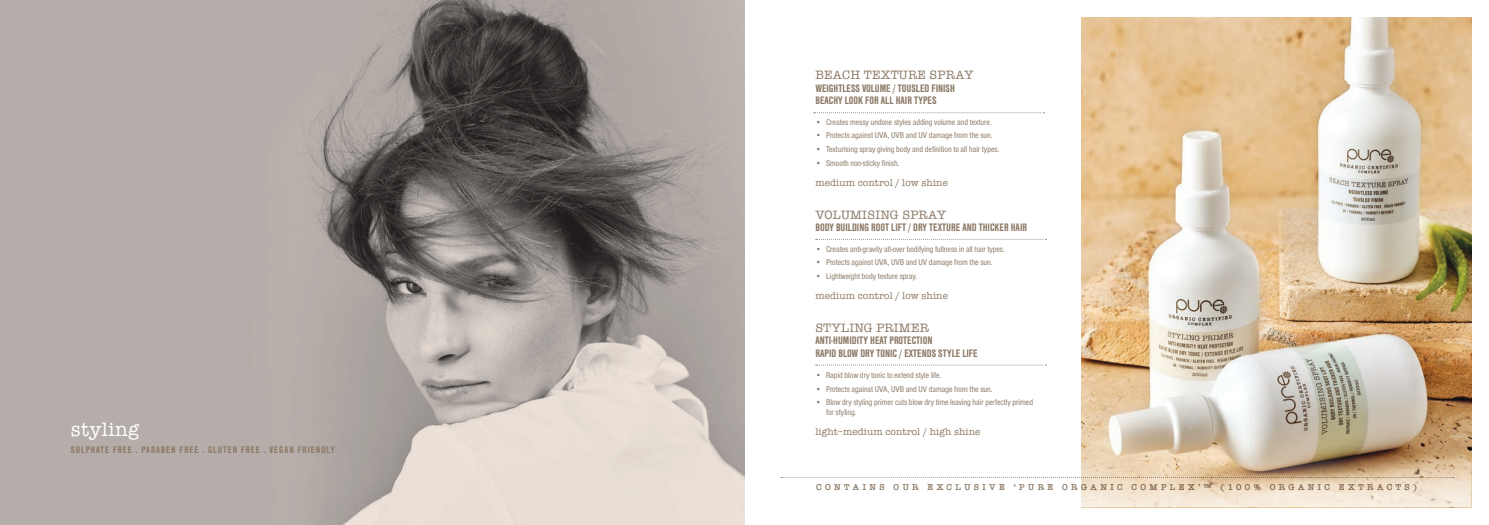
<style>
.page{position:relative;width:1489px;height:525px;background:#fff}
.page>*{position:absolute;margin:0;border:0;box-sizing:border-box;transform-origin:0 0}
.t1{font:20px "American Typewriter";letter-spacing:.02em;color:#fff}
.t2{font:12.5px "American Typewriter";letter-spacing:.02em;color:#8b7865}
.t3{font:700 condensed 11.25px "Nimbus Sans T";color:#8b7865}
.t4{font:10px "American Typewriter";letter-spacing:.01em;color:#8b7865}
.t5{font:700 condensed 10px "Nimbus Sans T";letter-spacing:.1em;color:#8b7865}
.t6{font:condensed 8.75px/10px "Nimbus Sans T";color:#8b7865}
.t7{font:600 8.75px "American Typewriter";letter-spacing:.38em;color:#8b7865}
</style>
<div class="page">
<img style="left:0;top:0;width:744px;height:524px">
<img style="left:1081px;top:18px;width:389px;height:379px">
<svg style="left:1081px;top:397px;width:389px;height:110px;background:#d3c1a9"></svg>
<svg style="left:813px;top:112px;width:231px;height:1px"></svg>
<svg style="left:815px;top:239px;width:231px;height:1px"></svg>
<svg style="left:815px;top:364px;width:231px;height:1px"></svg>
<svg style="left:781px;top:477px;width:672px;height:1px"></svg>
<p class="t1" style="left:71px;top:414px;width:70px">styling</p>
<p class="t5" style="left:71px;top:444px;width:265px">SULPHATE FREE . PARABEN FREE . GLUTEN FREE . VEGAN FRIENDLY</p>
<p class="t2" style="left:815px;top:65px;width:159px">BEACH TEXTURE SPRAY</p>
<p class="t3" style="left:815px;top:81px;width:141px">WEIGHTLESS VOLUME / TOUSLED FINISH</p>
<p class="t3" style="left:815px;top:94px;width:123px">BEACHY LOOK FOR ALL HAIR TYPES</p>
<p class="t6" style="left:815px;top:117px;width:178px">• Creates messy undone styles adding volume and texture.</p>
<p class="t6" style="left:815px;top:130px;width:179px">• Protects against UVA, UVB and UV damage from the sun.</p>
<p class="t6" style="left:815px;top:144px;width:185px">• Texturising spray giving body and definition to all hair types.</p>
<p class="t6" style="left:815px;top:157px;width:85px">• Smooth non-sticky finish.</p>
<p class="t4" style="left:815px;top:174px;width:134px">medium control / low shine</p>
<p class="t2" style="left:815px;top:205px;width:132px">VOLUMISING SPRAY</p>
<p class="t3" style="left:815px;top:220px;width:213px">BODY BUILDING ROOT LIFT / DRY TEXTURE AND THICKER HAIR</p>
<p class="t6" style="left:815px;top:243px;width:191px">• Creates anti-gravity all-over bodifying fullness in all hair types.</p>
<p class="t6" style="left:815px;top:257px;width:179px">• Protects against UVA, UVB and UV damage from the sun.</p>
<p class="t6" style="left:815px;top:270px;width:103px">• Lightweight body texture spray.</p>
<p class="t4" style="left:815px;top:288px;width:134px">medium control / low shine</p>
<p class="t2" style="left:815px;top:318px;width:115px">STYLING PRIMER</p>
<p class="t3" style="left:815px;top:334px;width:119px">ANTI-HUMIDITY HEAT PROTECTION</p>
<p class="t3" style="left:815px;top:346px;width:164px">RAPID BLOW DRY TONIC / EXTENDS STYLE LIFE</p>
<p class="t6" style="left:815px;top:370px;width:127px">• Rapid blow dry tonic to extend style life.</p>
<p class="t6" style="left:815px;top:383px;width:179px">• Protects against UVA, UVB and UV damage from the sun.</p>
<p class="t6" style="left:826px;top:397px;width:208px;text-indent:-11px">• Blow dry styling primer cuts blow dry time leaving hair perfectly primed for styling.</p>
<p class="t4" style="left:815px;top:424px;width:167px">light–medium control / high shine</p>
<p class="t7" style="left:816px;top:480px;width:602px">CONTAINS OUR EXCLUSIVE ‘PURE ORGANIC COMPLEX’™ (100% ORGANIC EXTRACTS)</p>
</div>
